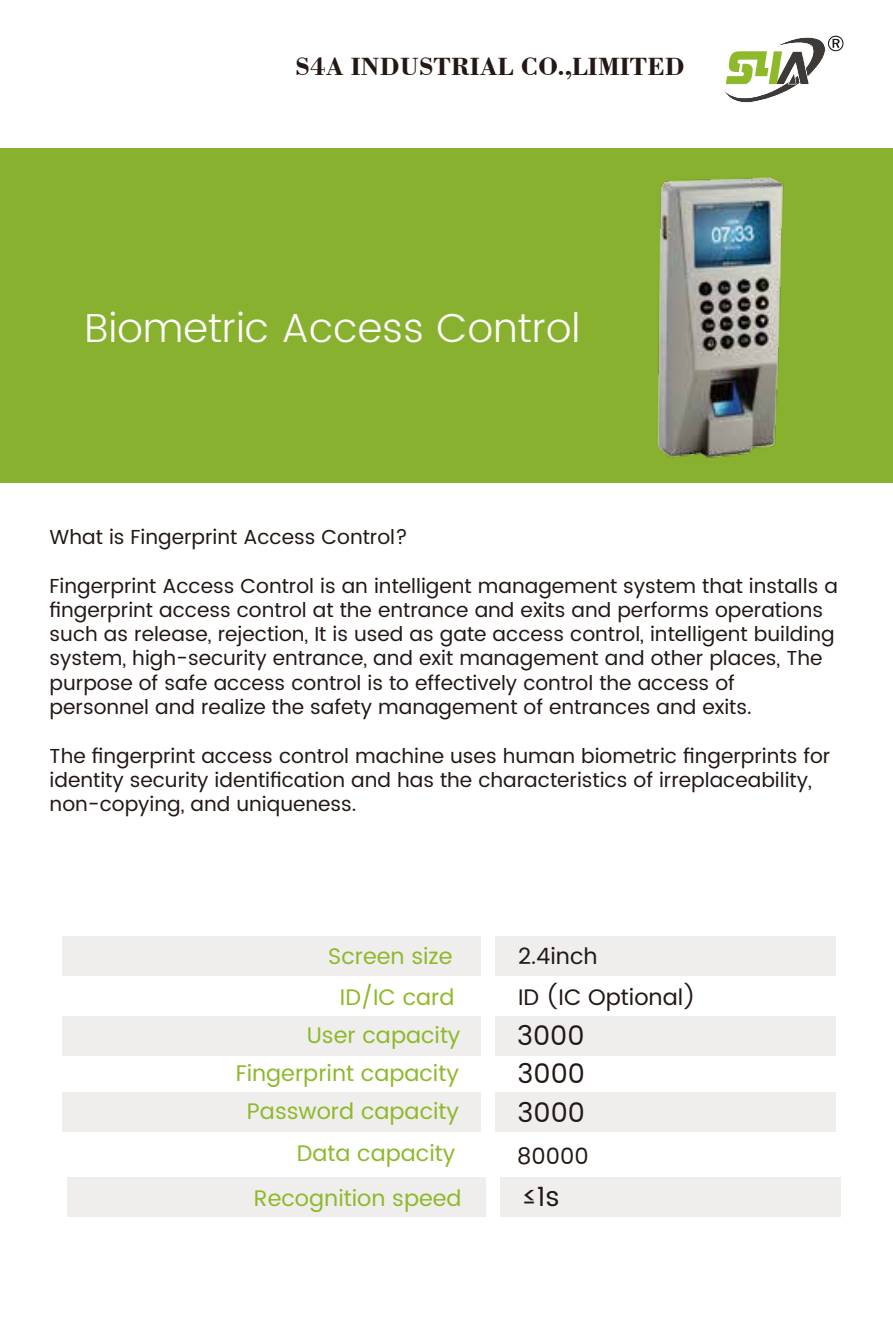
<style>
.page{position:relative;width:893px;height:1340px;background:#fff}
.page>*{position:absolute;margin:0;border:0;box-sizing:border-box;transform-origin:0 0}
.t1{font:300 40.5px "Poppins";color:#fff}
.t2{font:27px/39.4px "Poppins";color:#221815}
.t3{font:700 26.32px "Bodoni BT";letter-spacing:.005em;color:#231814}
.t4{font:22.5px/41.6px "Poppins";color:#8eb92a;text-align:center}
.t5{font:22.5px "Poppins";color:#221815}
.t6{font:20.25px/24.3px "Poppins";color:#221815}
</style>
<div class="page">
<div style="left:0;top:148px;width:893px;height:335px;background:#89b130"></div>
<svg style="left:724px;top:36px;width:119px;height:67px"></svg>
<div style="left:63px;top:936px;width:418px;height:40px;background:#efeeed"></div>
<div style="left:495px;top:936px;width:341px;height:40px;background:#efeeed"></div>
<div style="left:63px;top:1016px;width:418px;height:40px;background:#efeeed"></div>
<div style="left:495px;top:1016px;width:341px;height:40px;background:#efeeed"></div>
<div style="left:63px;top:1092px;width:418px;height:39px;background:#efeeed"></div>
<div style="left:495px;top:1092px;width:341px;height:39px;background:#efeeed"></div>
<div style="left:67px;top:1177px;width:418px;height:40px;background:#efeeed"></div>
<div style="left:500px;top:1177px;width:341px;height:40px;background:#efeeed"></div>
<img style="left:657px;top:177px;width:127px;height:281px">
<p class="t3" style="left:295px;top:50px;width:391px">S4A INDUSTRIAL CO.,LIMITED</p>
<h1 class="t1" style="left:84px;top:299px;width:497px">Biometric Access Control</h1>
<p class="t6" style="left:50px;top:525px;width:360px">What is Fingerprint Access Control?</p>
<p class="t6" style="left:50px;top:574px;width:790px">Fingerprint Access Control is an intelligent management system that installs a fingerprint access control at the entrance and exits and performs operations such as release, rejection, It is used as gate access control, intelligent building system, high-security entrance, and exit management and other places, The purpose of safe access control is to effectively control the access of personnel and realize the safety management of entrances and exits.</p>
<p class="t6" style="left:50px;top:744px;width:782px">The fingerprint access control machine uses human biometric fingerprints for identity security identification and has the characteristics of irreplaceability, non-copying, and uniqueness.</p>
<p class="t4" style="left:328px;top:935px;width:128px">Screen size<br>ID/IC card</p>
<p class="t4" style="left:307px;top:1015px;width:155px">User capacity</p>
<p class="t4" style="left:236px;top:1052px;width:225px">Fingerprint capacity</p>
<p class="t4" style="left:247px;top:1091px;width:214px">Password capacity</p>
<p class="t5" style="left:518px;top:939px;width:81px">2.4inch</p>
<p class="t5" style="left:518px;top:981px;width:179px">ID (IC Optional)</p>
<h2 class="t2" style="left:517px;top:1017px;width:69px">3000</h2>
<h2 class="t2" style="left:518px;top:1054px;width:69px">3000<br>3000</h2>
<p class="t4" style="left:297px;top:1132px;width:160px">Data capacity</p>
<p class="t5" style="left:517px;top:1139px;width:73px">80000</p>
<p class="t4" style="left:254px;top:1178px;width:209px">Recognition speed</p>
<h2 class="t2" style="left:522px;top:1178px;width:39px">≤1s</h2>
</div>
